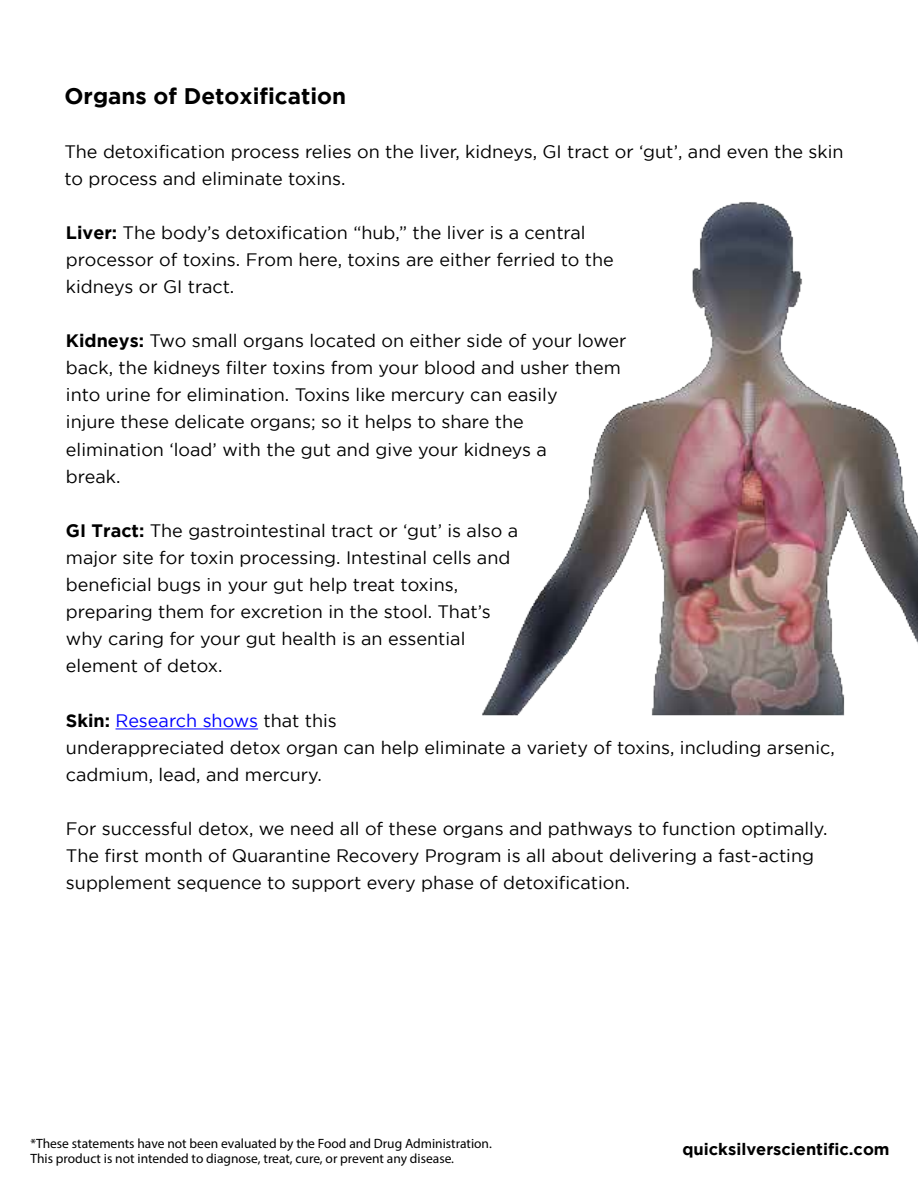
<style>
.page{position:relative;width:918px;height:1188px;background:#fff}
.page>*{position:absolute;margin:0;border:0;box-sizing:border-box;transform-origin:0 0}
.t1{font:700 22.5px "Gotham";color:#000}
.t2{font:18px/27.2px "Gotham";color:#000}
.t3{font:700 16.5px "Gotham";color:#000}
.t4{font:13.5px/15.5px "Myriad Pro";color:#000}
.s1{font-weight:700}
.s2{color:#00f}
</style>
<div class="page">
<img style="left:482px;top:202px;width:436px;height:514px">
<hr style="left:116px;top:729px;width:142px;height:1px;background:#00f">
<p class="t1" style="left:64px;top:83px;width:283px">Organs of Detoxification</p>
<p class="t2" style="left:64px;top:138px;width:781px">The detoxification process relies on the liver, kidneys, GI tract or ‘gut’, and even the skin to process and eliminate toxins.</p>
<p class="t2" style="left:66px;top:219px;width:549px"><span class="s1">Liver:</span> The body’s detoxification “hub,” the liver is a central processor of toxins. From here, toxins are either ferried to the kidneys or GI tract.</p>
<p class="t2" style="left:66px;top:327px;width:562px"><span class="s1">Kidneys:</span> Two small organs located on either side of your lower back, the kidneys filter toxins from your blood and usher them into urine for elimination. Toxins like mercury can easily<br>injure these delicate organs; so it helps to share the elimination ‘load’ with the gut and give your kidneys a<br>break.</p>
<p class="t2" style="left:66px;top:517px;width:454px"><span class="s1">GI Tract:</span> The gastrointestinal tract or ‘gut’ is also a major site for toxin processing. Intestinal cells and beneficial bugs in your gut help treat toxins, preparing them for excretion in the stool. That’s why caring for your gut health is an essential element of detox.</p>
<p class="t2" style="left:66px;top:706px;width:770px"><span class="s1">Skin:</span> <span class="s2">Research shows</span> that this<br>underappreciated detox organ can help eliminate a variety of toxins, including arsenic, cadmium, lead, and mercury.</p>
<p class="t2" style="left:66px;top:815px;width:763px">For successful detox, we need all of these organs and pathways to function optimally.<br>The first month of Quarantine Recovery Program is all about delivering a fast-acting supplement sequence to support every phase of detoxification.</p>
<p class="t4" style="left:30px;top:1135px;width:463px">*These statements have not been evaluated by the Food and Drug Administration.<br>This product is not intended to diagnose, treat, cure, or prevent any disease.</p>
<p class="t3" style="left:682px;top:1140px;width:209px">quicksilverscientific.com</p>
</div>
